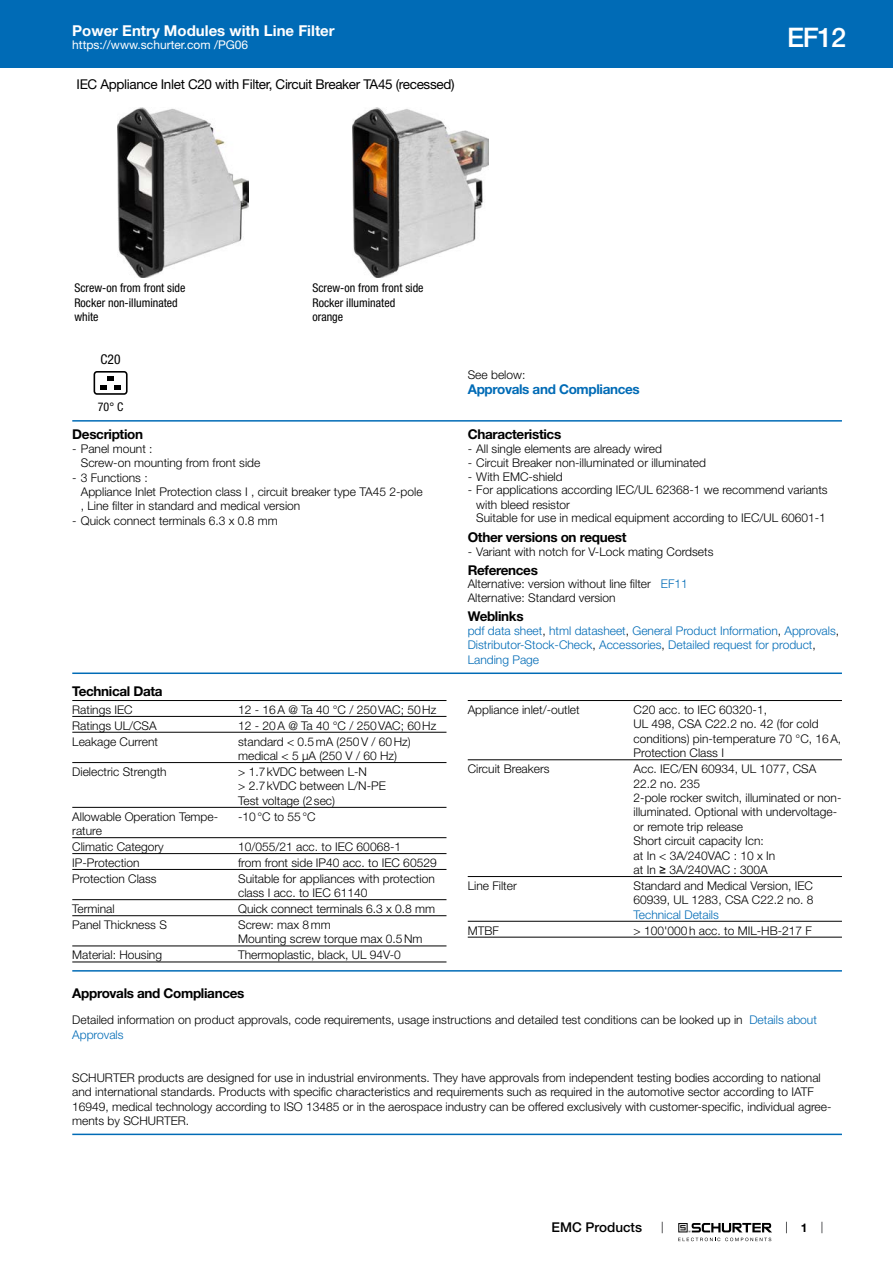
<style>
.page{position:relative;width:893px;height:1263px;background:#fff}
.page>*{position:absolute;margin:0;border:0;box-sizing:border-box;transform-origin:0 0}
.t1{font:500 27px "Helvetica Neue LT";color:#fff}
.t2{font:700 15px "Helvetica Neue LT";color:#fff}
.t3{font:700 13.5px "Helvetica Neue LT";letter-spacing:-.025em;color:#000}
.t4{font:13.5px "Helvetica Neue LT";letter-spacing:-.025em;color:#000}
.t5{font:700 13.5px "Helvetica Neue LT";letter-spacing:-.025em;color:#006bb6}
.t6{font:500 13.5px "Helvetica Neue LT";color:#000}
.t7{font:condensed 13.5px "Helvetica Neue LT";color:#000}
.t8{font:300 12px/14.4px "Helvetica Neue LT";color:#000}
.t9{font:300 12px/14.4px "Helvetica Neue LT";color:#006bb6}
.t10{font:condensed 12px/14.4px "Helvetica Neue LT";color:#000}
.t11{font:12px "Helvetica Neue LT";color:#fff}
.t12{font:700 12px "Helvetica Neue LT";color:#000}
.s1{color:#006bb6}
.s2{color:#000}
.s3{font-family:"Arial Unicode MS";font-weight:400}
</style>
<div class="page">
<svg style="left:678px;top:1223px;width:94px;height:18px"></svg>
<div style="left:0;top:0;width:893px;height:68px;background:#006bb6"></div>
<img style="left:118px;top:107px;width:130px;height:170px">
<img style="left:353px;top:107px;width:136px;height:170px">
<div style="left:94px;top:371px;width:34px;height:24px;border:2px solid #000;border-radius:3px"></div>
<svg style="left:100px;top:377px;width:21px;height:12px"></svg>
<hr style="left:72px;top:420px;width:770px;height:2px;background:#006bb6">
<hr style="left:72px;top:672px;width:770px;height:2px;background:#006bb6">
<hr style="left:72px;top:700px;width:374px;height:1px;background:#000">
<hr style="left:72px;top:716px;width:374px;height:1px;background:#000">
<hr style="left:72px;top:732px;width:374px;height:1px;background:#000">
<hr style="left:72px;top:762px;width:374px;height:1px;background:#000">
<hr style="left:72px;top:807px;width:374px;height:1px;background:#000">
<hr style="left:72px;top:837px;width:374px;height:1px;background:#000">
<hr style="left:72px;top:853px;width:374px;height:1px;background:#000">
<hr style="left:72px;top:869px;width:374px;height:1px;background:#000">
<hr style="left:72px;top:899px;width:374px;height:1px;background:#000">
<hr style="left:72px;top:915px;width:374px;height:1px;background:#000">
<hr style="left:72px;top:945px;width:374px;height:1px;background:#000">
<hr style="left:72px;top:961px;width:374px;height:1px;background:#000">
<hr style="left:468px;top:700px;width:374px;height:1px;background:#000">
<hr style="left:468px;top:759px;width:374px;height:1px;background:#000">
<hr style="left:468px;top:876px;width:374px;height:1px;background:#000">
<hr style="left:468px;top:921px;width:374px;height:1px;background:#000">
<hr style="left:468px;top:937px;width:374px;height:1px;background:#000">
<hr style="left:72px;top:970px;width:770px;height:1px;background:#006bb6">
<hr style="left:72px;top:1133px;width:770px;height:2px;background:#006bb6">
<p class="t2" style="left:72px;top:21px;width:264px">Power Entry Modules with Line Filter</p>
<p class="t11" style="left:72px;top:38px;width:178px">https://www.schurter.com /PG06</p>
<p class="t4" style="left:77px;top:76px;width:379px">IEC Appliance Inlet C20 with Filter, Circuit Breaker TA45 (recessed)</p>
<h1 class="t1" style="left:787px;top:21px;width:60px">EF12</h1>
<p class="t10" style="left:74px;top:281px;width:113px">Screw-on from front side<br>Rocker non-illuminated white</p>
<p class="t10" style="left:313px;top:281px;width:113px">Screw-on from front side<br>Rocker illuminated orange</p>
<p class="t7" style="left:101px;top:351px;width:21px">C20</p>
<p class="t10" style="left:98px;top:400px;width:27px">70° C</p>
<p class="t3" style="left:72px;top:426px;width:72px">Description</p>
<p class="t8" style="left:81px;top:441px;width:181px;text-indent:-9px">- Panel mount :<br>Screw-on mounting from front side</p>
<p class="t8" style="left:81px;top:470px;width:343px;text-indent:-9px">- 3 Functions :<br>Appliance Inlet Protection class I , circuit breaker type TA45 2-pole , Line filter in standard and medical version</p>
<p class="t8" style="left:72px;top:513px;width:207px">- Quick connect terminals 6.3 x 0.8 mm</p>
<p class="t3" style="left:72px;top:683px;width:92px">Technical Data</p>
<p class="t8" style="left:72px;top:702px;width:62px">Ratings IEC</p>
<p class="t8" style="left:238px;top:702px;width:200px">12 - 16A @ Ta 40 °C / 250VAC; 50Hz</p>
<p class="t8" style="left:72px;top:718px;width:86px">Ratings UL/CSA</p>
<p class="t8" style="left:238px;top:718px;width:200px">12 - 20A @ Ta 40 °C / 250VAC; 60Hz</p>
<p class="t8" style="left:72px;top:734px;width:87px">Leakage Current</p>
<p class="t8" style="left:238px;top:734px;width:174px">standard &lt; 0.5mA (250V / 60Hz) medical &lt; 5 µA (250 V / 60 Hz)</p>
<p class="t8" style="left:72px;top:764px;width:96px">Dielectric Strength</p>
<p class="t8" style="left:238px;top:764px;width:149px">&gt; 1.7kVDC between L-N<br>&gt; 2.7kVDC between L/N-PE<br>Test voltage (2sec)</p>
<p class="t8" style="left:72px;top:809px;width:147px">Allowable Operation Tempe&shy;rature</p>
<p class="t8" style="left:238px;top:809px;width:79px">-10°C to 55°C</p>
<p class="t8" style="left:72px;top:839px;width:93px">Climatic Category</p>
<p class="t8" style="left:238px;top:839px;width:164px">10/055/21 acc. to IEC 60068-1</p>
<p class="t8" style="left:72px;top:855px;width:69px">IP-Protection</p>
<p class="t8" style="left:238px;top:855px;width:200px">from front side IP40 acc. to IEC 60529</p>
<p class="t8" style="left:72px;top:871px;width:86px">Protection Class</p>
<p class="t8" style="left:238px;top:871px;width:198px">Suitable for appliances with protection class I acc. to IEC 61140</p>
<p class="t8" style="left:72px;top:901px;width:44px">Terminal</p>
<p class="t8" style="left:238px;top:901px;width:199px">Quick connect terminals 6.3 x 0.8 mm</p>
<p class="t8" style="left:72px;top:917px;width:96px">Panel Thickness S</p>
<p class="t8" style="left:238px;top:917px;width:186px">Screw: max 8mm<br>Mounting screw torque max 0.5Nm</p>
<p class="t8" style="left:72px;top:947px;width:91px">Material: Housing</p>
<p class="t8" style="left:238px;top:947px;width:164px">Thermoplastic, black, UL 94V-0</p>
<p class="t8" style="left:468px;top:368px;width:59px">See below:</p>
<p class="t5" style="left:468px;top:381px;width:174px">Approvals and Compliances</p>
<p class="t3" style="left:468px;top:426px;width:95px">Characteristics</p>
<p class="t8" style="left:468px;top:441px;width:196px">- All single elements are already wired</p>
<p class="t8" style="left:468px;top:455px;width:240px">- Circuit Breaker non-illuminated or illuminated</p>
<p class="t8" style="left:468px;top:469px;width:97px">- With EMC-shield</p>
<p class="t8" style="left:476px;top:483px;width:353px;text-indent:-9px">- For applications according IEC/UL 62368-1 we recommend variants with bleed resistor<br>Suitable for use in medical equipment according to IEC/UL 60601-1</p>
<p class="t3" style="left:468px;top:528px;width:160px">Other versions on request</p>
<p class="t8" style="left:468px;top:544px;width:247px">- Variant with notch for V-Lock mating Cordsets</p>
<p class="t3" style="left:468px;top:561px;width:72px">References</p>
<p class="t8" style="left:468px;top:577px;width:222px;line-height:13.6px">Alternative: version without line filter <span class="s1">EF11<br></span>Alternative: Standard version</p>
<p class="t3" style="left:468px;top:608px;width:57px">Weblinks</p>
<p class="t9" style="left:468px;top:623px;width:373px">pdf data sheet<span class="s2">,</span> html datasheet<span class="s2">,</span> General Product Information<span class="s2">,</span> Approvals<span class="s2">,<br></span>Distributor-Stock-Check<span class="s2">,</span> Accessories<span class="s2">,</span> Detailed request for product<span class="s2">,<br></span>Landing Page</p>
<p class="t8" style="left:468px;top:702px;width:114px">Appliance inlet/-outlet</p>
<p class="t8" style="left:634px;top:702px;width:209px">C20 acc. to IEC 60320-1,<br>UL 498, CSA C22.2 no. 42 (for cold conditions) pin-temperature 70 °C, 16A,<br>Protection Class I</p>
<p class="t8" style="left:468px;top:761px;width:83px">Circuit Breakers</p>
<p class="t8" style="left:634px;top:761px;width:209px">Acc. IEC/EN 60934, UL 1077, CSA<br>22.2 no. 235<br>2-pole rocker switch, illuminated or non&shy;illuminated. Optional with undervoltage&shy;or remote trip release<br>Short circuit capacity Icn:<br>at In &lt; 3A/240VAC : 10 x In<br>at In <span class="s3">≥</span> 3A/240VAC : 300A</p>
<p class="t8" style="left:468px;top:878px;width:51px">Line Filter</p>
<p class="t8" style="left:634px;top:878px;width:181px">Standard and Medical Version, IEC<br>60939, UL 1283, CSA C22.2 no. 8</p>
<p class="t9" style="left:634px;top:907px;width:87px">Technical Details</p>
<p class="t8" style="left:468px;top:923px;width:33px">MTBF</p>
<p class="t8" style="left:634px;top:923px;width:180px">&gt; 100'000h acc. to MIL-HB-217 F</p>
<p class="t3" style="left:72px;top:984px;width:174px">Approvals and Compliances</p>
<p class="t8" style="left:72px;top:1012px;width:746px">Detailed information on product approvals, code requirements, usage instructions and detailed test conditions can be looked up in <span class="s1">Details about<br>Approvals</span></p>
<p class="t8" style="left:72px;top:1070px;width:761px">SCHURTER products are designed for use in industrial environments. They have approvals from independent testing bodies according to national and international standards. Products with specific characteristics and requirements such as required in the automotive sector according to IATF 16949, medical technology according to ISO 13485 or in the aerospace industry can be offered exclusively with customer-specific, individual agree&shy;ments by SCHURTER.</p>
<p class="t6" style="left:552px;top:1219px;width:92px">EMC Products</p>
<p class="t12" style="left:801px;top:1220px;width:8px">1</p>
</div>
